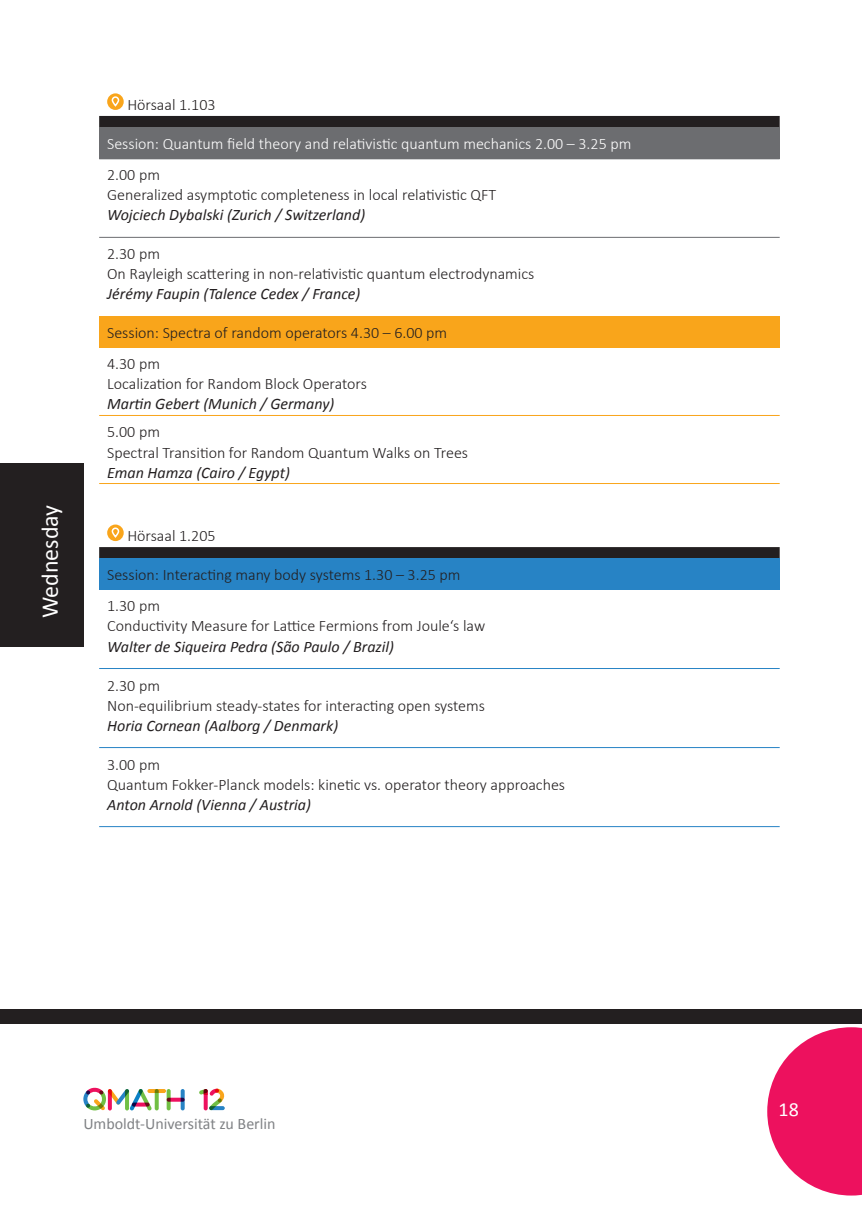
<style>
.page{position:relative;width:862px;height:1214px;background:#fff}
.page>*{position:absolute;margin:0;border:0;box-sizing:border-box;transform-origin:0 0}
.t1{font:24px "Calibri";color:#fff}
.t2{font:20px "Calibri";color:#fff}
.t3{font:300 16px/20px "Calibri";color:#231f20}
.t4{font:italic 16px "Calibri";color:#231f20}
.t5{font:300 16px "Calibri";color:#fff}
.t6{font:16px "Calibri";color:#808285}
</style>
<div class="page">
<div style="left:0;top:1009px;width:862px;height:14px;background:#231f20"></div>
<svg style="left:83px;top:1087px;width:69px;height:23px"></svg>
<svg style="left:125px;top:1088px;width:4px;height:22px"></svg>
<svg style="left:108px;top:1088px;width:4px;height:22px"></svg>
<svg style="left:167px;top:1088px;width:4px;height:22px"></svg>
<svg style="left:181px;top:1088px;width:4px;height:22px"></svg>
<svg style="left:167px;top:1097px;width:18px;height:4px"></svg>
<svg style="left:155px;top:1088px;width:4px;height:22px"></svg>
<svg style="left:147px;top:1088px;width:19px;height:4px"></svg>
<hr style="left:204px;top:1088px;width:4px;height:22px;background:#ed115e;border-radius:2px">
<svg style="left:199px;top:1088px;width:25px;height:21px"></svg>
<svg style="left:209px;top:1105px;width:16px;height:4px"></svg>
<svg style="left:767px;top:1027px;width:95px;height:168px"></svg>
<div style="left:0;top:463px;width:83px;height:183px;background:#231f20"></div>
<svg style="left:99px;top:116px;width:680px;height:442px"></svg>
<div style="left:99px;top:127px;width:680px;height:31px;background:#6c6d70"></div>
<div style="left:99px;top:316px;width:680px;height:31px;background:#f9a51b"></div>
<div style="left:99px;top:558px;width:680px;height:31px;background:#2783c5"></div>
<hr style="left:99px;top:415px;width:680px;height:1px;background:#f9a51b">
<hr style="left:99px;top:157px;width:680px;height:2px;background:#6c6d70">
<hr style="left:99px;top:237px;width:680px;height:1px;background:#6c6d70">
<hr style="left:99px;top:589px;width:680px;height:1px;background:#2783c5">
<hr style="left:99px;top:668px;width:680px;height:1px;background:#2783c5">
<hr style="left:99px;top:747px;width:680px;height:1px;background:#2783c5">
<hr style="left:99px;top:826px;width:680px;height:1px;background:#2783c5">
<hr style="left:99px;top:483px;width:680px;height:1px;background:#f9a51b">
<svg style="left:107px;top:93px;width:17px;height:17px"></svg>
<div style="left:112px;top:97px;width:6px;height:9px;background:#f9a51b;border-radius:3px"></div>
<div style="left:112px;top:96px;width:7px;height:10px;border:2px solid #fff;border-radius:3px"></div>
<svg style="left:107px;top:524px;width:17px;height:17px"></svg>
<div style="left:112px;top:528px;width:6px;height:8px;background:#f9a51b;border-radius:3px"></div>
<div style="left:112px;top:527px;width:7px;height:10px;border:2px solid #fff;border-radius:3px"></div>
<h1 class="t1" style="left:35px;top:618px;width:115px;rotate:-90deg">Wednesday</h1>
<p class="t3" style="left:127px;top:94px;width:90px">Hörsaal 1.103</p>
<p class="t5" style="left:107px;top:134px;width:526px">Session: Quantum field theory and relativistic quantum mechanics 2.00 – 3.25 pm</p>
<p class="t3" style="left:107px;top:165px;width:390px">2.00 pm<br>Generalized asymptotic completeness in local relativistic QFT</p>
<p class="t4" style="left:107px;top:204px;width:260px">Wojciech Dybalski (Zurich / Switzerland)</p>
<p class="t3" style="left:107px;top:244px;width:429px">2.30 pm<br>On Rayleigh scattering in non-relativistic quantum electrodynamics</p>
<p class="t4" style="left:107px;top:283px;width:255px">Jérémy Faupin (Talence Cedex / France)</p>
<p class="t3" style="left:107px;top:317px;width:342px;line-height:31px">Session: Spectra of random operators 4.30 – 6.00 pm<br>4.30 pm</p>
<p class="t3" style="left:107px;top:374px;width:261px">Localization for Random Block Operators</p>
<p class="t4" style="left:107px;top:393px;width:229px">Martin Gebert (Munich / Germany)</p>
<p class="t3" style="left:107px;top:422px;width:362px">5.00 pm<br>Spectral Transition for Random Quantum Walks on Trees</p>
<p class="t4" style="left:107px;top:461px;width:184px">Eman Hamza (Cairo / Egypt)</p>
<p class="t3" style="left:127px;top:525px;width:90px">Hörsaal 1.205</p>
<p class="t3" style="left:107px;top:559px;width:355px;line-height:31px">Session: Interacting many body systems 1.30 – 3.25 pm<br>1.30 pm</p>
<p class="t3" style="left:107px;top:616px;width:379px">Conductivity Measure for Lattice Fermions from Joule‘s law</p>
<p class="t4" style="left:107px;top:635px;width:288px">Walter de Siqueira Pedra (São Paulo / Brazil)</p>
<p class="t3" style="left:107px;top:675px;width:379px">2.30 pm<br>Non-equilibrium steady-states for interacting open systems</p>
<p class="t4" style="left:107px;top:714px;width:232px">Horia Cornean (Aalborg / Denmark)</p>
<p class="t3" style="left:107px;top:754px;width:459px">3.00 pm<br>Quantum Fokker-Planck models: kinetic vs. operator theory approaches</p>
<p class="t4" style="left:107px;top:793px;width:205px">Anton Arnold (Vienna / Austria)</p>
<p class="t6" style="left:83px;top:1113px;width:194px">Umboldt-Universität zu Berlin</p>
<p class="t2" style="left:778px;top:1096px;width:22px">18</p>
</div>
